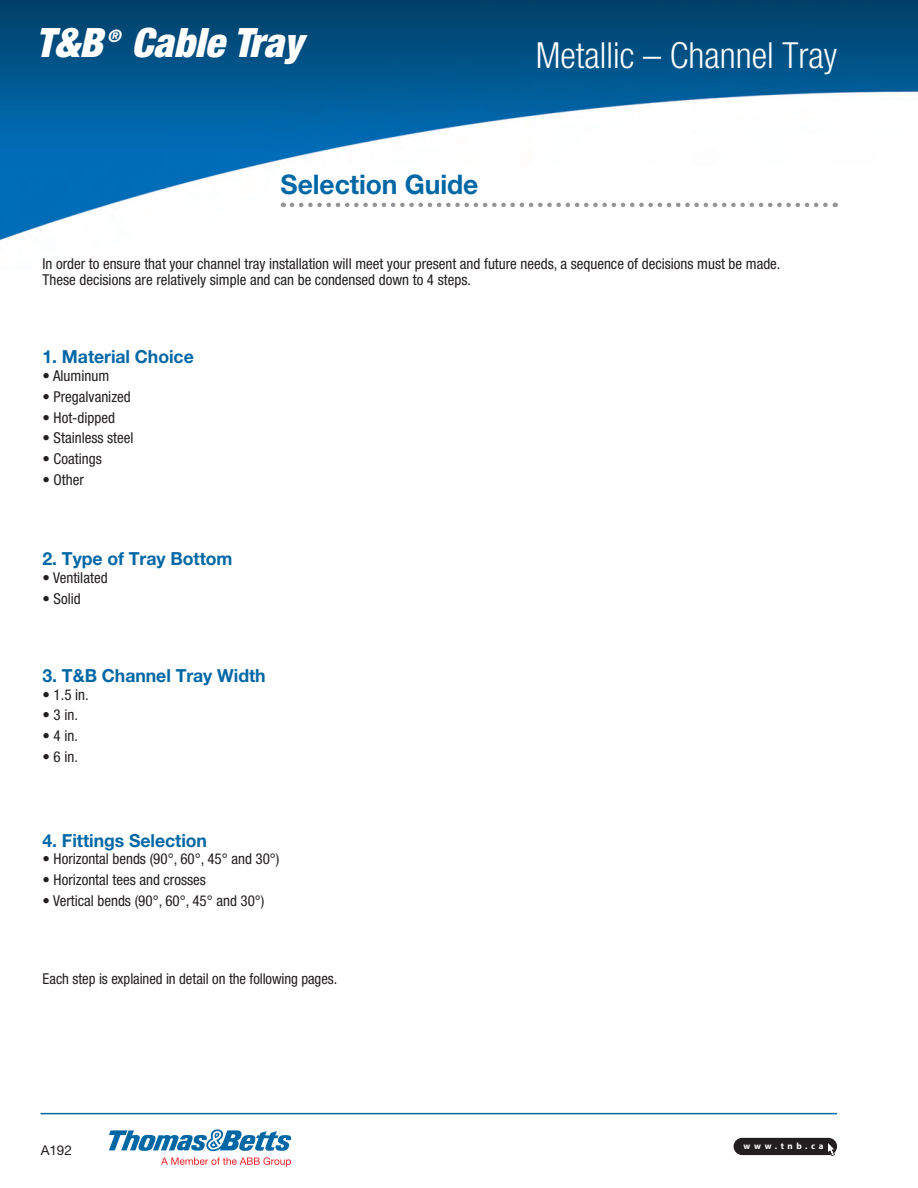
<style>
.page{position:relative;width:918px;height:1188px;background:#fff}
.page>*{position:absolute;margin:0;border:0;box-sizing:border-box;transform-origin:0 0}
.t1{font:italic 900 condensed 40.5px "Helvetica Neue LT Std";color:#fff}
.t2{font:300 condensed 36px "Helvetica Neue LT Std";color:#fff}
._18_18_Bold___L___Ru{font:700 27px "Helvetica Neue LT Std";letter-spacing:-.005em;color:#0067a5}
._12_12_5_Bold___L{font:700 18px "Helvetica Neue LT Std";letter-spacing:-.005em;color:#0067a5}
.t3{font:italic 900 condensed 17.25px "Helvetica Neue LT Std";color:#fff}
._10_12_57_condensed{font:condensed 15px/16.5px "Helvetica Neue LT Std";color:#231f20}
._7_7_Roman_condensed{font:condensed 15px "Helvetica Neue LT Std";letter-spacing:-.005em;color:#231f20}
.t4{font:13.5px "Helvetica Neue LT Std";color:#231f20}
.t5{font:700 9px "Myriad Pro";letter-spacing:.405em;color:#fff}
</style>
<div class="page">
<img style="left:0;top:0;width:918px;height:241px">
<div style="left:734px;top:1138px;width:103px;height:17px;background:#231f20;border-radius:9px"></div>
<svg style="left:827px;top:1143px;width:8px;height:13px"></svg>
<hr style="left:40px;top:1113px;width:797px;height:1px;background:#0067a5">
<svg style="left:109px;top:1129px;width:182px;height:38px"></svg>
<svg style="left:292px;top:203px;width:544px;height:4px"></svg>
<h1 class="t1" style="left:36px;top:17px;width:68px">T&amp;B</h1>
<p class="t3" style="left:107px;top:25px;width:15px">®</p>
<h1 class="t1" style="left:131px;top:17px;width:173px">Cable Tray</h1>
<p class="_18_18_Bold___L___Ru" style="left:281px;top:168px;width:199px">Selection Guide</p>
<h2 class="t2" style="left:536px;top:34px;width:303px">Metallic – Channel Tray</h2>
<p class="_10_12_57_condensed" style="left:43px;top:255px;width:740px">In order to ensure that your channel tray installation will meet your present and future needs, a sequence of decisions must be made.<br>These decisions are relatively simple and can be condensed down to 4 steps.</p>
<p class="_12_12_5_Bold___L" style="left:43px;top:346px;width:153px">1. Material Choice</p>
<p class="_10_12_57_condensed" style="left:43px;top:367px;width:68px">• Aluminum</p>
<p class="_10_12_57_condensed" style="left:43px;top:388px;width:90px">• Pregalvanized</p>
<p class="_10_12_57_condensed" style="left:43px;top:409px;width:74px">• Hot-dipped</p>
<p class="_10_12_57_condensed" style="left:43px;top:430px;width:93px">• Stainless steel</p>
<p class="_10_12_57_condensed" style="left:43px;top:451px;width:61px">• Coatings</p>
<p class="_10_12_57_condensed" style="left:43px;top:471px;width:43px">• Other</p>
<p class="_12_12_5_Bold___L" style="left:43px;top:548px;width:192px">2. Type of Tray Bottom</p>
<p class="_10_12_57_condensed" style="left:43px;top:569px;width:67px">• Ventilated</p>
<p class="_10_12_57_condensed" style="left:43px;top:590px;width:40px">• Solid</p>
<p class="_12_12_5_Bold___L" style="left:43px;top:665px;width:225px">3. T&amp;B Channel Tray Width</p>
<p class="_10_12_57_condensed" style="left:43px;top:686px;width:48px">• 1.5 in.</p>
<p class="_10_12_57_condensed" style="left:43px;top:707px;width:37px">• 3 in.</p>
<p class="_10_12_57_condensed" style="left:43px;top:728px;width:37px">• 4 in.</p>
<p class="_10_12_57_condensed" style="left:43px;top:748px;width:37px">• 6 in.</p>
<p class="_12_12_5_Bold___L" style="left:43px;top:829px;width:166px">4. Fittings Selection</p>
<p class="_10_12_57_condensed" style="left:43px;top:850px;width:239px">• Horizontal bends (90°, 60°, 45° and 30°)</p>
<p class="_10_12_57_condensed" style="left:43px;top:871px;width:165px">• Horizontal tees and crosses</p>
<p class="_10_12_57_condensed" style="left:43px;top:892px;width:224px">• Vertical bends (90°, 60°, 45° and 30°)</p>
<p class="_7_7_Roman_condensed" style="left:43px;top:970px;width:296px">Each step is explained in detail on the following pages.</p>
<p class="t4" style="left:41px;top:1142px;width:33px">A192</p>
<p class="t5" style="left:743px;top:1140px;width:82px">www.tnb.ca</p>
</div>
